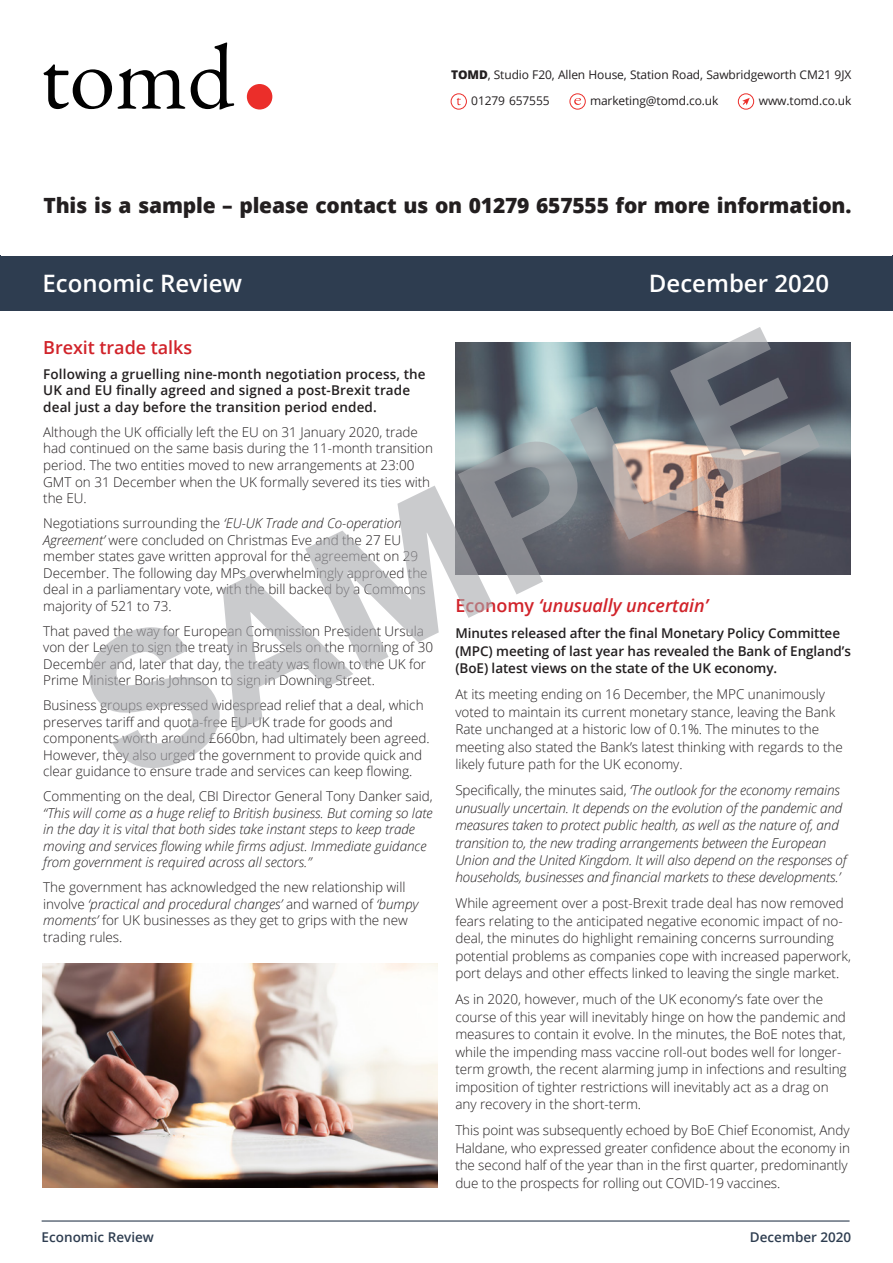
<style>
.page{position:relative;width:893px;height:1263px;background:#fff}
.page>*{position:absolute;margin:0;border:0;box-sizing:border-box;transform-origin:0 0}
.t1{font:600 24px "Open Sans";color:#fff}
.t2{font:800 21px "Open Sans";letter-spacing:-.01em;color:#231f20}
.heading_1{font:italic 600 18px "Open Sans";letter-spacing:-.005em;color:#d1232a}
.heading_1-2{font:600 18px "Open Sans";letter-spacing:-.005em;color:#d1232a}
.body_text{font:300 13.5px/16.5px "Open Sans";letter-spacing:-.005em;color:#231f20}
.body_text-2{font:italic 300 13.5px/17.4px "Open Sans";letter-spacing:-.01em;color:#231f20}
.intro_text{font:600 13.5px/16.5px "Open Sans";letter-spacing:.01em;color:#231f20}
.t3{font:600 13.5px "Open Sans";color:#2e3d50}
.t4{font:12px/26.4px "Open Sans";letter-spacing:-.01em;color:#231f20}
.s1{font-weight:800}
.s2{font-style:italic}
.s3{font-style:normal}
</style>
<div class="page">
<hr style="left:42px;top:1220px;width:808px;height:1px;background:#2e3d50">
<div style="left:0;top:255px;width:893px;height:55px;background:#2e3d50"></div>
<img style="left:43px;top:963px;width:395px;height:224px">
<img style="left:820px;top:342px;width:30px;height:232px">
<svg style="left:44px;top:64px;width:68px;height:45px"></svg>
<svg style="left:118px;top:69px;width:67px;height:40px"></svg>
<svg style="left:191px;top:43px;width:43px;height:67px"></svg>
<div style="left:247px;top:84px;width:25px;height:26px;background:#eb2e2a;border-radius:50%"></div>
<div style="left:451px;top:93px;width:16px;height:17px;border:1px solid #eb2e2a;border-radius:50%"></div>
<svg style="left:457px;top:98px;width:4px;height:7px"></svg>
<div style="left:570px;top:93px;width:16px;height:17px;border:1px solid #eb2e2a;border-radius:50%"></div>
<svg style="left:574px;top:98px;width:7px;height:7px"></svg>
<div style="left:738px;top:93px;width:16px;height:17px;border:1px solid #eb2e2a;border-radius:50%"></div>
<svg style="left:742px;top:98px;width:8px;height:7px"></svg>
<svg style="left:89px;top:327px;width:731px;height:441px"></svg>
<p class="t4" style="left:471px;top:61px;width:382px;text-indent:-20px"><span class="s1">TOMD</span>, Studio F20, Allen House, Station Road, Sawbridgeworth CM21 9JX<br>01279 657555</p>
<p class="t4" style="left:590px;top:87px;width:130px">marketing@tomd.co.uk</p>
<p class="t4" style="left:759px;top:87px;width:94px">www.tomd.co.uk</p>
<p class="t2" style="left:44px;top:189px;width:809px">This is a sample – please contact us on 01279 657555 for more information.</p>
<p class="t1" style="left:43px;top:267px;width:201px">Economic Review</p>
<p class="t1" style="left:649px;top:267px;width:182px">December 2020</p>
<p class="heading_1-2" style="left:43px;top:335px;width:150px">Brexit trade talks</p>
<p class="intro_text" style="left:43px;top:366px;width:384px">Following a gruelling nine-month negotiation process, the<br>UK and EU finally agreed and signed a post-Brexit trade deal just a day before the transition period ended.</p>
<p class="body_text" style="left:43px;top:423px;width:391px">Although the UK officially left the EU on 31 January 2020, trade had continued on the same basis during the 11-month transition period. The two entities moved to new arrangements at 23:00<br>GMT on 31 December when the UK formally severed its ties with the EU.</p>
<p class="body_text" style="left:43px;top:514px;width:386px">Negotiations surrounding the <span class="s2">‘EU-UK Trade and Co-operation Agreement’</span> were concluded on Christmas Eve and the 27 EU member states gave written approval for the agreement on 29<br>December. The following day MPs overwhelmingly approved the deal in a parliamentary vote, with the bill backed by a Commons majority of 521 to 73.</p>
<p class="body_text" style="left:43px;top:622px;width:391px">That paved the way for European Commission President Ursula von der Leyen to sign the treaty in Brussels on the morning of 30<br>December and, later that day, the treaty was flown to the UK for Prime Minister Boris Johnson to sign in Downing Street.</p>
<p class="body_text" style="left:43px;top:696px;width:388px">Business groups expressed widespread relief that a deal, which preserves tariff and quota-free EU-UK trade for goods and components worth around £660bn, had ultimately been agreed.<br>However, they also urged the government to provide quick and clear guidance to ensure trade and services can keep flowing.</p>
<p class="body_text-2" style="left:43px;top:787px;width:391px;line-height:16.5px"><span class="s3">Commenting on the deal, CBI Director General Tony Danker said, </span>“This will come as a huge relief to British business. But coming so late in the day it is vital that both sides take instant steps to keep trade moving and services flowing while firms adjust. Immediate guidance from government is required across all sectors.”</p>
<p class="body_text" style="left:43px;top:878px;width:377px">The government has acknowledged the new relationship will involve <span class="s2">‘practical and procedural changes’</span> and warned of <span class="s2">‘bumpy moments’</span> for UK businesses as they get to grips with the new trading rules.</p>
<p class="heading_1" style="left:455px;top:593px;width:254px"><span class="s3">Economy</span> ‘unusually uncertain’</p>
<p class="intro_text" style="left:455px;top:624px;width:397px;line-height:17.4px">Minutes released after the final Monetary Policy Committee (MPC) meeting of last year has revealed the Bank of England’s (BoE) latest views on the state of the UK economy.</p>
<p class="body_text" style="left:455px;top:685px;width:389px;line-height:17.4px">At its meeting ending on 16 December, the MPC unanimously voted to maintain its current monetary stance, leaving the Bank Rate unchanged at a historic low of 0.1%. The minutes to the meeting also stated the Bank’s latest thinking with regards to the likely future path for the UK economy.</p>
<p class="body_text-2" style="left:455px;top:781px;width:393px"><span class="s3">Specifically, the minutes said,</span> ‘The outlook for the economy remains unusually uncertain. It depends on the evolution of the pandemic and measures taken to protect public health, as well as the nature of, and transition to, the new trading arrangements between the European Union and the United Kingdom. It will also depend on the responses of households, businesses and financial markets to these developments.’</p>
<p class="body_text" style="left:455px;top:894px;width:397px;line-height:17.4px">While agreement over a post-Brexit trade deal has now removed fears relating to the anticipated negative economic impact of no&shy;deal, the minutes do highlight remaining concerns surrounding potential problems as companies cope with increased paperwork, port delays and other effects linked to leaving the single market.</p>
<p class="body_text" style="left:455px;top:990px;width:393px;line-height:17.4px">As in 2020, however, much of the UK economy’s fate over the course of this year will inevitably hinge on how the pandemic and measures to contain it evolve. In the minutes, the BoE notes that, while the impending mass vaccine roll-out bodes well for longer&shy;term growth, the recent alarming jump in infections and resulting imposition of tighter restrictions will inevitably act as a drag on any recovery in the short-term.</p>
<p class="body_text" style="left:455px;top:1121px;width:396px;line-height:17.4px">This point was subsequently echoed by BoE Chief Economist, Andy Haldane, who expressed greater confidence about the economy in the second half of the year than in the first quarter, predominantly due to the prospects for rolling out COVID-19 vaccines.</p>
<p class="t3" style="left:42px;top:1227px;width:114px">Economic Review</p>
<p class="t3" style="left:750px;top:1227px;width:103px">December 2020</p>
</div>
